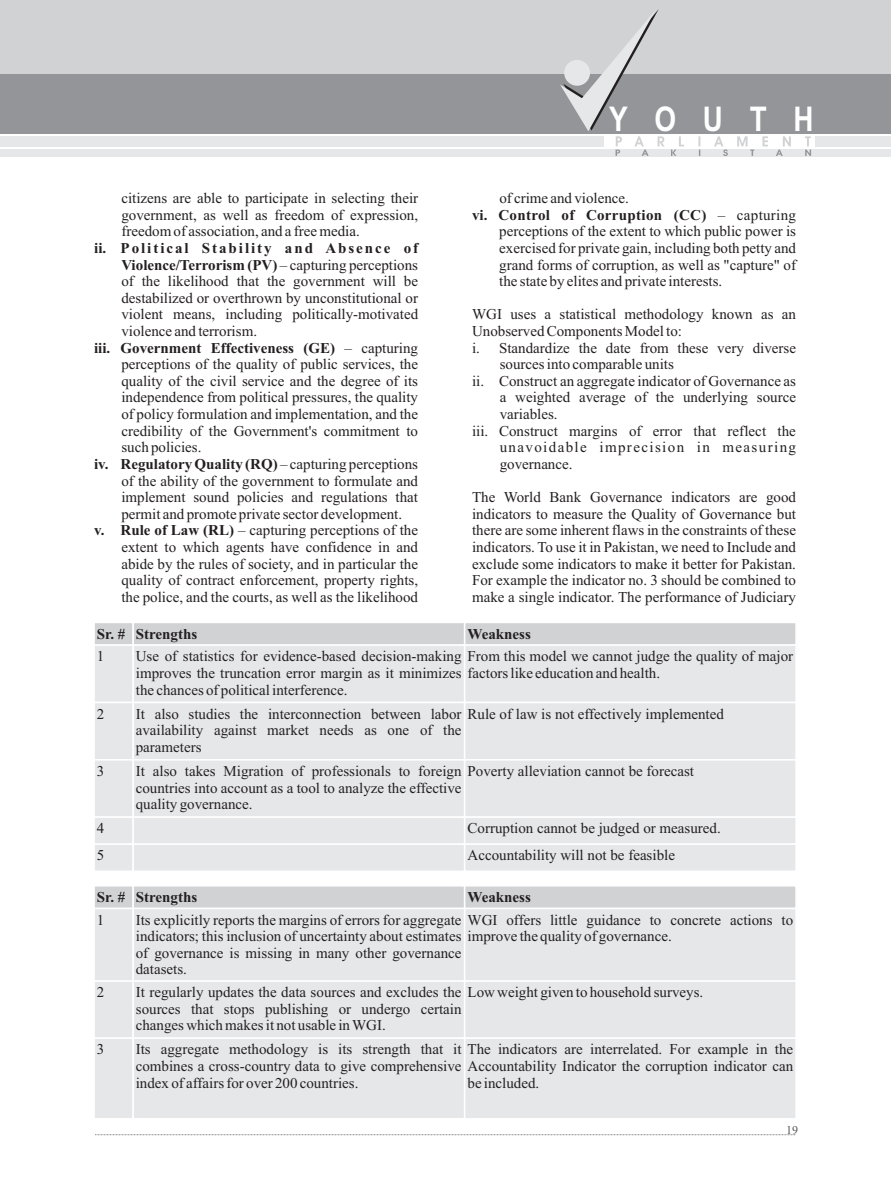
<style>
.page{position:relative;width:891px;height:1188px;background:#fff}
.page>*{position:absolute;margin:0;border:0;box-sizing:border-box;transform-origin:0 0}
.t1{font:700 34.05px "Arial Narrow";letter-spacing:.785em;color:#fff}
.t2{font:15px/16.6px "Times New Roman";color:#231f20}
.t3{font:700 15px "Times New Roman";color:#231f20}
.t4{font:700 15px "Times New Roman";letter-spacing:.02em;color:#231f20}
.t5{font:700 15px "Times New Roman";letter-spacing:.13em;color:#231f20}
.t6{font:15px "Times New Roman";letter-spacing:.09em;color:#231f20}
.t7{font:12px "Times New Roman";color:#57585a}
.s1{font-weight:400}
.s2{font-weight:700}
</style>
<div class="page">
<div style="left:0;top:72px;width:891px;height:62px;background:#939598"></div>
<div style="left:0;top:136px;width:603px;height:10px;background:#e6e7e9"></div>
<div style="left:0;top:149px;width:891px;height:8px;background:#e6e7e9"></div>
<div style="left:0;top:0;width:891px;height:73px;background:#d1d2d4"></div>
<svg style="left:560px;top:9px;width:251px;height:147px"></svg>
<div style="left:815px;top:136px;width:76px;height:10px;background:#e6e7e9"></div>
<svg style="left:95px;top:1134px;width:701px;height:1px"></svg>
<svg style="left:95px;top:623px;width:701px;height:248px;background:#e5e6e8"></svg>
<svg style="left:95px;top:886px;width:701px;height:232px;background:#e4e5e7"></svg>
<p class="t2" style="left:121px;top:191px;width:298px;text-align:justify">citizens are able to participate in selecting their government, as well as freedom of expression, freedom of association, and a free media.</p>
<p class="t5" style="left:94px;top:243px;width:325px">ii. Political Stability and Absence of</p>
<p class="t3" style="left:121px;top:259px;width:298px">Violence/Terrorism (PV) <span class="s1">– capturing perceptions</span></p>
<p class="t2" style="left:121px;top:274px;width:298px">of the likelihood that the government will be</p>
<p class="t2" style="left:121px;top:291px;width:298px">destabilized or overthrown by unconstitutional or</p>
<p class="t2" style="left:121px;top:307px;width:298px">violent means, including politically-motivated</p>
<p class="t2" style="left:121px;top:324px;width:137px">violence and terrorism.</p>
<p class="t3" style="left:94px;top:342px;width:326px">iii. Government Effectiveness (GE) <span class="s1">– capturing</span></p>
<p class="t2" style="left:121px;top:357px;width:298px">perceptions of the quality of public services, the</p>
<p class="t2" style="left:121px;top:374px;width:298px">quality of the civil service and the degree of its</p>
<p class="t2" style="left:121px;top:391px;width:298px">independence from political pressures, the quality</p>
<p class="t2" style="left:121px;top:407px;width:298px">of policy formulation and implementation, and the</p>
<p class="t2" style="left:121px;top:424px;width:298px">credibility of the Government's commitment to</p>
<p class="t2" style="left:121px;top:440px;width:82px">such policies.</p>
<p class="t3" style="left:94px;top:459px;width:326px">iv. Regulatory Quality (RQ) <span class="s1">– capturing perceptions</span></p>
<p class="t2" style="left:121px;top:474px;width:298px">of the ability of the government to formulate and</p>
<p class="t2" style="left:121px;top:490px;width:298px">implement sound policies and regulations that</p>
<p class="t2" style="left:121px;top:507px;width:282px">permit and promote private sector development.</p>
<p class="t2" style="left:94px;top:523px;width:325px"><span class="s2">v. Rule of Law (RL)</span> – capturing perceptions of the</p>
<p class="t2" style="left:121px;top:540px;width:298px">extent to which agents have confidence in and</p>
<p class="t2" style="left:121px;top:557px;width:298px">abide by the rules of society, and in particular the</p>
<p class="t2" style="left:121px;top:573px;width:298px">quality of contract enforcement, property rights,</p>
<p class="t2" style="left:121px;top:590px;width:298px">the police, and the courts, as well as the likelihood</p>
<h1 class="t1" style="left:609px;top:106px;width:206px">YOUTH</h1>
<p class="t2" style="left:499px;top:191px;width:131px">of crime and violence.</p>
<p class="t4" style="left:472px;top:210px;width:325px">vi. Control of Corruption (CC) <span class="s1">– capturing</span></p>
<p class="t2" style="left:499px;top:224px;width:298px">perceptions of the extent to which public power is</p>
<p class="t2" style="left:499px;top:241px;width:298px">exercised for private gain, including both petty and</p>
<p class="t2" style="left:499px;top:258px;width:298px">grand forms of corruption, as well as "capture" of</p>
<p class="t2" style="left:499px;top:274px;width:225px">the state by elites and private interests.</p>
<p class="t2" style="left:472px;top:307px;width:325px">WGI uses a statistical methodology known as an</p>
<p class="t2" style="left:472px;top:324px;width:212px">Unobserved Components Model to:</p>
<p class="t2" style="left:472px;top:341px;width:326px">i. Standardize the date from these very diverse</p>
<p class="t2" style="left:500px;top:357px;width:176px">sources into comparable units</p>
<p class="t2" style="left:472px;top:374px;width:325px">ii. Construct an aggregate indicator of Governance as</p>
<p class="t2" style="left:500px;top:391px;width:298px">a weighted average of the underlying source</p>
<p class="t2" style="left:500px;top:407px;width:59px">variables.</p>
<p class="t2" style="left:472px;top:424px;width:325px">iii. Construct margins of error that reflect the</p>
<p class="t6" style="left:500px;top:442px;width:298px">unavoidable imprecision in measuring</p>
<p class="t2" style="left:500px;top:457px;width:74px">governance.</p>
<p class="t2" style="left:472px;top:490px;width:326px;text-align:justify">The World Bank Governance indicators are good indicators to measure the Quality of Governance but there are some inherent flaws in the constraints of these indicators. To use it in Pakistan, we need to Include and exclude some indicators to make it better for Pakistan.<br>For example the indicator no. 3 should be combined to make a single indicator. The performance of Judiciary</p>
<p class="t3" style="left:97px;top:628px;width:30px">Sr. #</p>
<p class="t2" style="left:97px;top:649px;width:9px">1</p>
<p class="t3" style="left:136px;top:628px;width:63px">Strengths</p>
<p class="t2" style="left:136px;top:649px;width:659px">Use of statistics for evidence-based decision-making From this model we cannot judge the quality of major improves the truncation error margin as it minimizes factors like education and health.<br>the chances of political interference.</p>
<p class="t3" style="left:468px;top:628px;width:65px">Weakness</p>
<p class="t2" style="left:97px;top:707px;width:9px">2</p>
<p class="t2" style="left:136px;top:707px;width:590px">It also studies the interconnection between labor Rule of law is not effectively implemented availability against market needs as one of the<br>parameters</p>
<p class="t2" style="left:97px;top:764px;width:9px">3</p>
<p class="t2" style="left:136px;top:764px;width:560px">It also takes Migration of professionals to foreign Poverty alleviation cannot be forecast countries into account as a tool to analyze the effective<br>quality governance.</p>
<p class="t2" style="left:97px;top:821px;width:9px">4</p>
<p class="t2" style="left:468px;top:821px;width:255px">Corruption cannot be judged or measured.</p>
<p class="t2" style="left:97px;top:848px;width:9px">5</p>
<p class="t2" style="left:468px;top:848px;width:209px">Accountability will not be feasible</p>
<p class="t3" style="left:97px;top:892px;width:30px">Sr. #</p>
<p class="t2" style="left:97px;top:913px;width:9px">1</p>
<p class="t3" style="left:136px;top:892px;width:63px">Strengths</p>
<p class="t2" style="left:136px;top:913px;width:659px">Its explicitly reports the margins of errors for aggregate WGI offers little guidance to concrete actions to indicators; this inclusion of uncertainty about estimates improve the quality of governance.<br>of governance is missing in many other governance<br>datasets.</p>
<p class="t3" style="left:468px;top:892px;width:65px">Weakness</p>
<p class="t2" style="left:97px;top:985px;width:9px">2</p>
<p class="t2" style="left:136px;top:985px;width:569px">It regularly updates the data sources and excludes the Low weight given to household surveys. sources that stops publishing or undergo certain<br>changes which makes it not usable in WGI.</p>
<p class="t2" style="left:97px;top:1042px;width:9px">3</p>
<p class="t2" style="left:136px;top:1042px;width:659px;text-align:justify">Its aggregate methodology is its strength that it The indicators are interrelated. For example in the combines a cross-country data to give comprehensive Accountability Indicator the corruption indicator can index of affairs for over 200 countries.</p>
<p class="t2" style="left:468px;top:1076px;width:73px">be included.</p>
<p class="t7" style="left:786px;top:1125px;width:13px">19</p>
</div>
